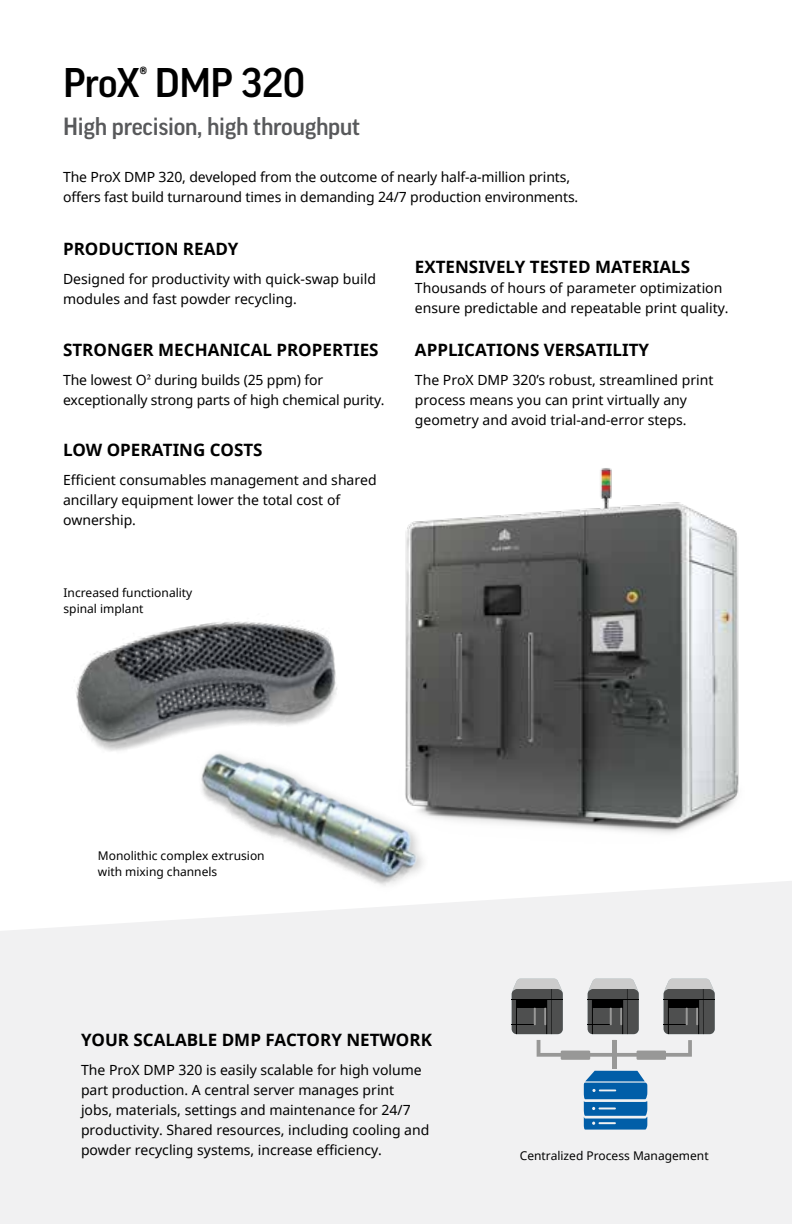
<style>
.page{position:relative;width:792px;height:1224px;background:#fff}
.page>*{position:absolute;margin:0;border:0;box-sizing:border-box;transform-origin:0 0}
.t1{font:500 40px "Good Pro";letter-spacing:-.01em;color:#000}
.t2{font:500 24px "Good Pro";letter-spacing:-.01em;color:#58595b}
.t3{font:700 17px "Noto Sans";color:#000}
.t4{font:14px/20px "Noto Sans";color:#000}
.t5{font:12px/16px "Noto Sans";color:#000}
.s1{font-family:"Minion Pro"}
</style>
<div class="page">
<div style="left:0;top:881px;width:792px;height:343px;background:#f1f1f2"></div>
<svg style="left:512px;top:979px;width:51px;height:55px;background:#5e5e5e"></svg>
<svg style="left:584px;top:1071px;width:63px;height:59px;background:#2d79b5"></svg>
<svg style="left:537px;top:1040px;width:155px;height:20px"></svg>
<hr style="left:612px;top:1040px;width:4px;height:28px;background:#989897">
<svg style="left:588px;top:979px;width:51px;height:55px;background:#5e5e5e"></svg>
<svg style="left:664px;top:979px;width:51px;height:55px;background:#5e5e5e"></svg>
<img style="left:76px;top:621px;width:261px;height:130px">
<img style="left:405px;top:468px;width:334px;height:366px">
<img style="left:145px;top:703px;width:312px;height:252px">
<h1 class="t1" style="left:63px;top:60px;width:244px">ProX<sup>®</sup> DMP 320</h1>
<h2 class="t2" style="left:63px;top:112px;width:299px">High precision, high throughput</h2>
<p class="t4" style="left:63px;top:166px;width:517px">The ProX DMP 320, developed from the outcome of nearly half-a-million prints, offers fast build turnaround times in demanding 24/7 production environments.</p>
<p class="t3" style="left:63px;top:237px;width:177px">PRODUCTION READY</p>
<p class="t4" style="left:63px;top:269px;width:314px">Designed for productivity with quick-swap build modules and fast powder recycling.</p>
<p class="t3" style="left:63px;top:338px;width:317px">STRONGER MECHANICAL PROPERTIES</p>
<p class="t4" style="left:63px;top:370px;width:323px">The lowest O<span class="s1">2</span> during builds (25 ppm) for exceptionally strong parts of high chemical purity.</p>
<p class="t3" style="left:63px;top:438px;width:201px">LOW OPERATING COSTS</p>
<p class="t4" style="left:63px;top:470px;width:315px">Efficient consumables management and shared ancillary equipment lower the total cost of ownership.</p>
<p class="t5" style="left:64px;top:584px;width:130px">Increased functionality spinal implant</p>
<p class="t3" style="left:415px;top:255px;width:277px">EXTENSIVELY TESTED MATERIALS</p>
<p class="t4" style="left:415px;top:277px;width:315px">Thousands of hours of parameter optimization ensure predictable and repeatable print quality.</p>
<p class="t3" style="left:415px;top:338px;width:236px">APPLICATIONS VERSATILITY</p>
<p class="t4" style="left:415px;top:369px;width:300px">The ProX DMP 320’s robust, streamlined print process means you can print virtually any geometry and avoid trial-and-error steps.</p>
<p class="t5" style="left:98px;top:847px;width:168px">Monolithic complex extrusion with mixing channels</p>
<p class="t3" style="left:81px;top:1028px;width:352px">YOUR SCALABLE DMP FACTORY NETWORK</p>
<p class="t4" style="left:81px;top:1059px;width:350px">The ProX DMP 320 is easily scalable for high volume part production. A central server manages print<br>jobs, materials, settings and maintenance for 24/7 productivity. Shared resources, including cooling and powder recycling systems, increase efficiency.</p>
<p class="t5" style="left:520px;top:1147px;width:190px">Centralized Process Management</p>
</div>
